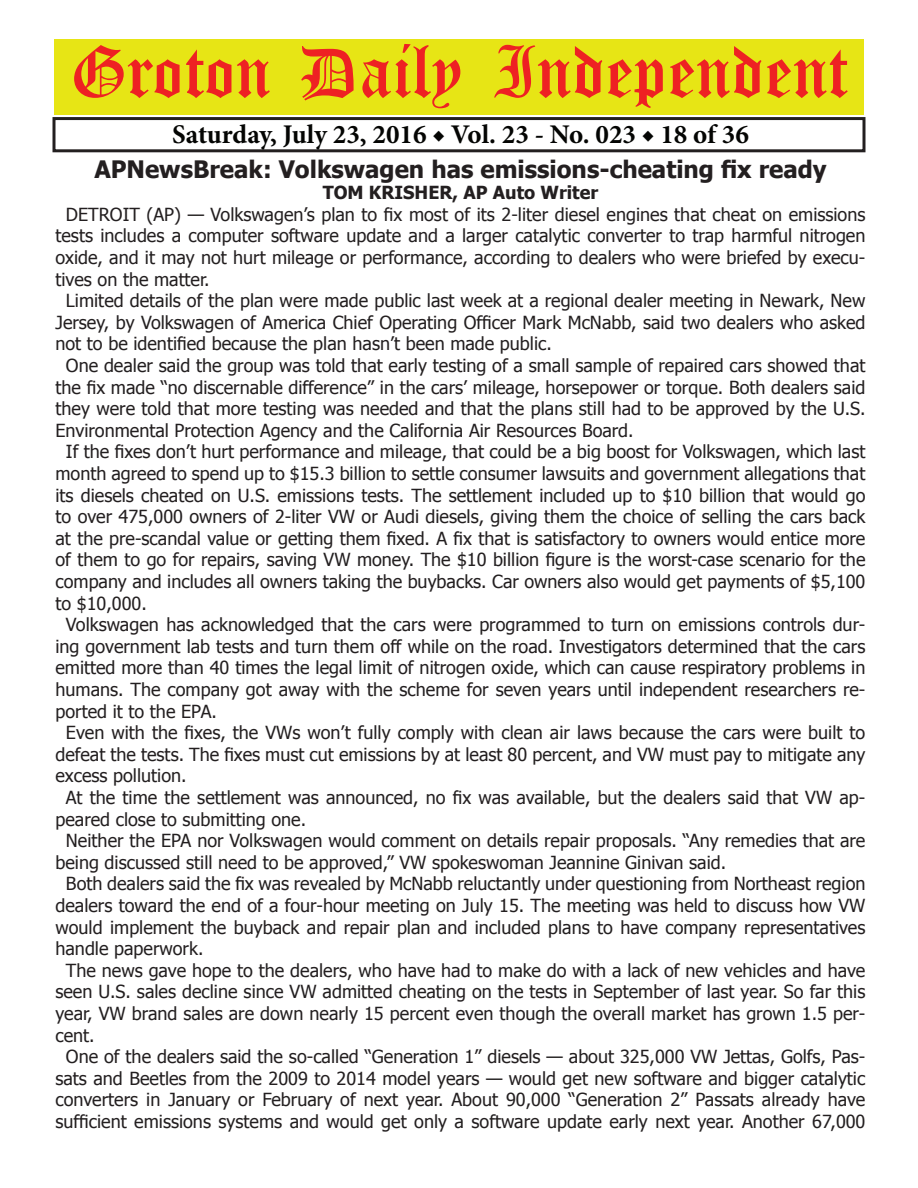
<style>
.page{position:relative;width:918px;height:1188px;background:#fff}
.page>*{position:absolute;margin:0;border:0;box-sizing:border-box;transform-origin:0 0}
.t1{font:54px "Old English Five";color:#ee2123}
.t2{font:700 27px "Minion Pro";color:#040503}
.t3{font:700 24px "Tahoma";color:#231f20}
.t4{font:18px "Tahoma";color:#231f20}
.t5{font:700 18px "Tahoma";color:#231f20}
</style>
<div class="page">
<div style="left:52px;top:117px;width:814px;height:35px;border:3px solid #231f20"></div>
<div style="left:54px;top:40px;width:810px;height:75px;background:#e7e515"></div>
<h1 class="t1" style="left:70px;top:47px;width:779px">Groton Daily Independent</h1>
<h2 class="t2" style="left:172px;top:116px;width:578px">Saturday, July 23, 2016 ◆ Vol. 23 - No. 023 ◆ 18 of 36</h2>
<h3 class="t3" style="left:94px;top:152px;width:734px">APNewsBreak: Volkswagen has emissions-cheating fix ready</h3>
<p class="t5" style="left:323px;top:180px;width:277px">TOM KRISHER, AP Auto Writer</p>
<p class="t4" style="left:66px;top:202px;width:801px">DETROIT (AP) — Volkswagen’s plan to fix most of its 2-liter diesel engines that cheat on emissions</p>
<p class="t4" style="left:56px;top:224px;width:811px">tests includes a computer software update and a larger catalytic converter to trap harmful nitrogen</p>
<p class="t4" style="left:56px;top:245px;width:811px">oxide, and it may not hurt mileage or performance, according to dealers who were briefed by execu-</p>
<p class="t4" style="left:56px;top:267px;width:156px">tives on the matter.</p>
<p class="t4" style="left:66px;top:289px;width:801px">Limited details of the plan were made public last week at a regional dealer meeting in Newark, New</p>
<p class="t4" style="left:56px;top:310px;width:812px">Jersey, by Volkswagen of America Chief Operating Officer Mark McNabb, said two dealers who asked</p>
<p class="t4" style="left:56px;top:332px;width:498px">not to be identified because the plan hasn’t been made public.</p>
<p class="t4" style="left:66px;top:353px;width:801px">One dealer said the group was told that early testing of a small sample of repaired cars showed that</p>
<p class="t4" style="left:56px;top:375px;width:811px">the fix made “no discernable difference” in the cars’ mileage, horsepower or torque. Both dealers said</p>
<p class="t4" style="left:56px;top:397px;width:811px">they were told that more testing was needed and that the plans still had to be approved by the U.S.</p>
<p class="t4" style="left:56px;top:418px;width:580px">Environmental Protection Agency and the California Air Resources Board.</p>
<p class="t4" style="left:66px;top:440px;width:801px">If the fixes don’t hurt performance and mileage, that could be a big boost for Volkswagen, which last</p>
<p class="t4" style="left:56px;top:461px;width:811px">month agreed to spend up to $15.3 billion to settle consumer lawsuits and government allegations that</p>
<p class="t4" style="left:56px;top:483px;width:811px">its diesels cheated on U.S. emissions tests. The settlement included up to $10 billion that would go</p>
<p class="t4" style="left:56px;top:505px;width:811px">to over 475,000 owners of 2-liter VW or Audi diesels, giving them the choice of selling the cars back</p>
<p class="t4" style="left:56px;top:526px;width:811px">at the pre-scandal value or getting them fixed. A fix that is satisfactory to owners would entice more</p>
<p class="t4" style="left:56px;top:548px;width:811px">of them to go for repairs, saving VW money. The $10 billion figure is the worst-case scenario for the</p>
<p class="t4" style="left:56px;top:569px;width:811px">company and includes all owners taking the buybacks. Car owners also would get payments of $5,100</p>
<p class="t4" style="left:56px;top:591px;width:93px">to $10,000.</p>
<p class="t4" style="left:66px;top:613px;width:801px">Volkswagen has acknowledged that the cars were programmed to turn on emissions controls dur-</p>
<p class="t4" style="left:55px;top:634px;width:811px">ing government lab tests and turn them off while on the road. Investigators determined that the cars</p>
<p class="t4" style="left:55px;top:656px;width:811px">emitted more than 40 times the legal limit of nitrogen oxide, which can cause respiratory problems in</p>
<p class="t4" style="left:55px;top:677px;width:811px">humans. The company got away with the scheme for seven years until independent researchers re-</p>
<p class="t4" style="left:55px;top:699px;width:163px">ported it to the EPA.</p>
<p class="t4" style="left:66px;top:721px;width:801px">Even with the fixes, the VWs won’t fully comply with clean air laws because the cars were built to</p>
<p class="t4" style="left:55px;top:742px;width:811px">defeat the tests. The fixes must cut emissions by at least 80 percent, and VW must pay to mitigate any</p>
<p class="t4" style="left:55px;top:764px;width:133px">excess pollution.</p>
<p class="t4" style="left:66px;top:785px;width:801px">At the time the settlement was announced, no fix was available, but the dealers said that VW ap-</p>
<p class="t4" style="left:55px;top:807px;width:252px">peared close to submitting one.</p>
<p class="t4" style="left:66px;top:829px;width:801px">Neither the EPA nor Volkswagen would comment on details repair proposals. “Any remedies that are</p>
<p class="t4" style="left:55px;top:850px;width:672px">being discussed still need to be approved,” VW spokeswoman Jeannine Ginivan said.</p>
<p class="t4" style="left:66px;top:872px;width:801px">Both dealers said the fix was revealed by McNabb reluctantly under questioning from Northeast region</p>
<p class="t4" style="left:55px;top:893px;width:811px">dealers toward the end of a four-hour meeting on July 15. The meeting was held to discuss how VW</p>
<p class="t4" style="left:55px;top:915px;width:812px">would implement the buyback and repair plan and included plans to have company representatives</p>
<p class="t4" style="left:55px;top:937px;width:150px">handle paperwork.</p>
<p class="t4" style="left:66px;top:958px;width:801px">The news gave hope to the dealers, who have had to make do with a lack of new vehicles and have</p>
<p class="t4" style="left:55px;top:980px;width:811px">seen U.S. sales decline since VW admitted cheating on the tests in September of last year. So far this</p>
<p class="t4" style="left:55px;top:1001px;width:812px">year, VW brand sales are down nearly 15 percent even though the overall market has grown 1.5 per-</p>
<p class="t4" style="left:55px;top:1023px;width:41px">cent.</p>
<p class="t4" style="left:66px;top:1045px;width:801px">One of the dealers said the so-called “Generation 1” diesels — about 325,000 VW Jettas, Golfs, Pas-</p>
<p class="t4" style="left:55px;top:1066px;width:811px">sats and Beetles from the 2009 to 2014 model years — would get new software and bigger catalytic</p>
<p class="t4" style="left:55px;top:1088px;width:811px">converters in January or February of next year. About 90,000 “Generation 2” Passats already have</p>
<p class="t4" style="left:55px;top:1109px;width:812px">sufficient emissions systems and would get only a software update early next year. Another 67,000</p>
</div>
